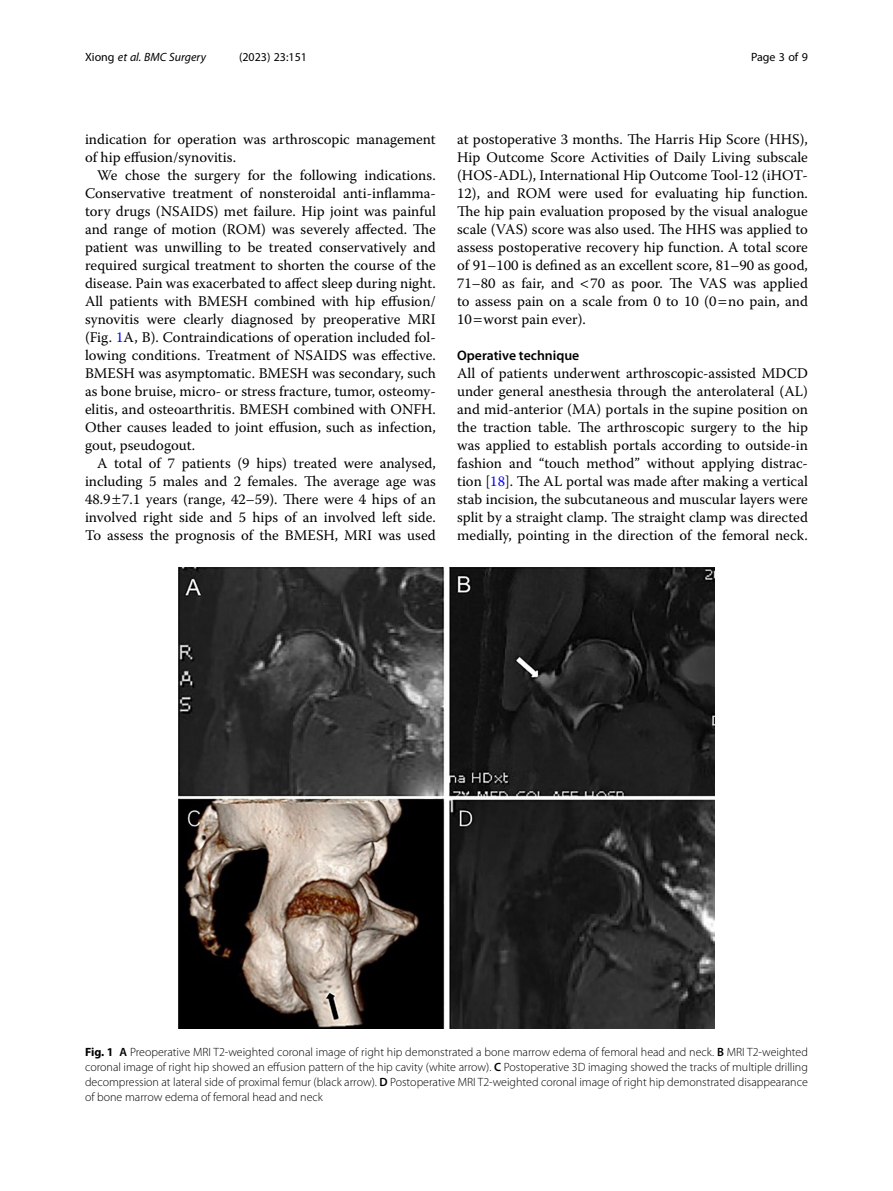
<style>
.page{position:relative;width:893px;height:1191px;background:#fff}
.page>*{position:absolute;margin:0;border:0;box-sizing:border-box;transform-origin:0 0}
.Body_Text_Indent{font:14.7px/18px "Warnock Pro";color:#000;text-align:justify}
.Body_Text{font:14.7px/18px "Warnock Pro";color:#000}
.Head_2{font:600 13.8px "Myriad Pro";color:#000}
.Figure_Caption{font:300 12px/15px "Myriad Pro";color:#000;text-align:justify}
.t1{font:italic 12px "Myriad Pro";color:#000}
.t2{font:12px "Myriad Pro";color:#000}
.s1{font-style:normal}
.s2{color:#00f}
.s3{font-weight:700}
.s4{font-weight:600}
</style>
<div class="page">
<img style="left:178px;top:568px;width:536px;height:461px">
<p class="t1" style="left:85px;top:50px;width:122px"><span class="s1">Xiong</span> et al. BMC Surgery</p>
<p class="t2" style="left:239px;top:50px;width:70px">(2023) 23:151</p>
<p class="t2" style="left:751px;top:50px;width:58px">Page 3 of 9</p>
<p class="Body_Text" style="left:85px;top:130px;width:352px">indication for operation was arthroscopic management of hip effusion/synovitis.</p>
<p class="Body_Text_Indent" style="left:85px;top:166px;width:352px;text-indent:12px">We chose the surgery for the following indications.<br>Conservative treatment of nonsteroidal anti-inflamma&shy;tory drugs (NSAIDS) met failure. Hip joint was painful and range of motion (ROM) was severely affected. The patient was unwilling to be treated conservatively and required surgical treatment to shorten the course of the disease. Pain was exacerbated to affect sleep during night.<br>All patients with BMESH combined with hip effusion/ synovitis were clearly diagnosed by preoperative MRI (Fig. <span class="s2">1</span>A, B). Contraindications of operation included fol&shy;lowing conditions. Treatment of NSAIDS was effective.<br>BMESH was asymptomatic. BMESH was secondary, such as bone bruise, micro- or stress fracture, tumor, osteomy&shy;elitis, and osteoarthritis. BMESH combined with ONFH.<br>Other causes leaded to joint effusion, such as infection, gout, pseudogout.</p>
<p class="Body_Text_Indent" style="left:85px;top:454px;width:352px;text-indent:12px">A total of 7 patients (9 hips) treated were analysed, including 5 males and 2 females. The average age was 48.9 7.1 years (range, 42–59). There were 4 hips of an involved right side and 5 hips of an involved left side.<br>To assess the prognosis of the BMESH, MRI was used</p>
<p class="Body_Text_Indent" style="left:457px;top:130px;width:352px">at postoperative 3 months. The Harris Hip Score (HHS), Hip Outcome Score Activities of Daily Living subscale (HOS-ADL), International Hip Outcome Tool-12 (iHOT-12), and ROM were used for evaluating hip function.<br>The hip pain evaluation proposed by the visual analogue scale (VAS) score was also used. The HHS was applied to assess postoperative recovery hip function. A total score of 91–100 is defined as an excellent score, 81–90 as good, 71–80 as fair, and 70 as poor. The VAS was applied to assess pain on a scale from 0 to 10 (0 no pain, and 10 worst pain ever).</p>
<p class="Head_2" style="left:457px;top:347px;width:124px">Operative technique</p>
<p class="Body_Text" style="left:457px;top:364px;width:352px;text-align:justify">All of patients underwent arthroscopic-assisted MDCD under general anesthesia through the anterolateral (AL) and mid-anterior (MA) portals in the supine position on the traction table. The arthroscopic surgery to the hip was applied to establish portals according to outside-in fashion and “touch method” without applying distrac&shy;tion [<span class="s2">18</span>]. The AL portal was made after making a vertical stab incision, the subcutaneous and muscular layers were split by a straight clamp. The straight clamp was directed medially, pointing in the direction of the femoral neck.</p>
<p class="Figure_Caption" style="left:85px;top:1044px;width:724px"><span class="s3">Fig. 1</span> <span class="s4">A</span> Preoperative MRI T2-weighted coronal image of right hip demonstrated a bone marrow edema of femoral head and neck. <span class="s4">B</span> MRI T2-weighted coronal image of right hip showed an effusion pattern of the hip cavity (white arrow). <span class="s4">C</span> Postoperative 3D imaging showed the tracks of multiple drilling decompression at lateral side of proximal femur (black arrow). <span class="s4">D</span> Postoperative MRI T2-weighted coronal image of right hip demonstrated disappearance of bone marrow edema of femoral head and neck</p>
</div>
